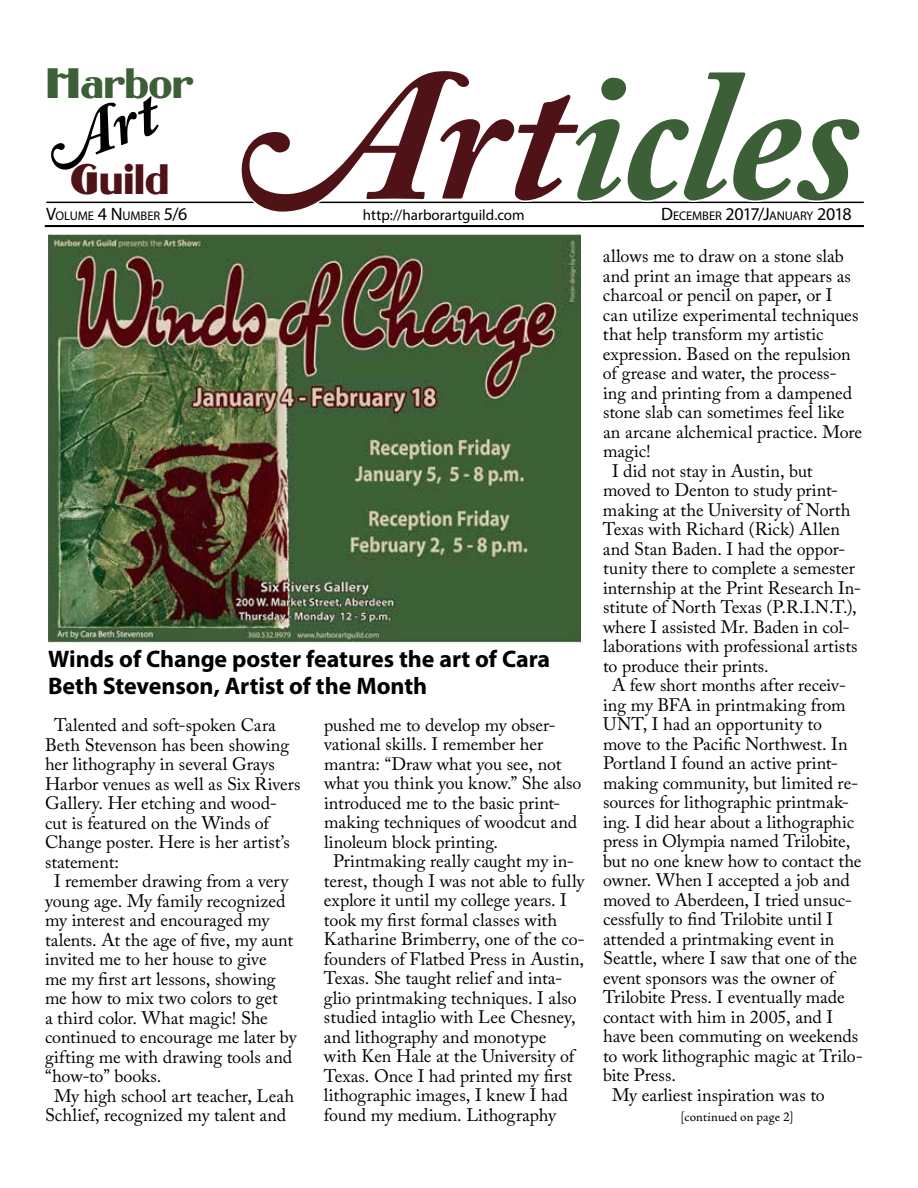
<style>
.page{position:relative;width:918px;height:1188px;background:#fff}
.page>*{position:absolute;margin:0;border:0;box-sizing:border-box;transform-origin:0 0}
.t1{font:italic 700 186px "Adobe Caslon Pro";letter-spacing:-.01em;color:#3c5f38}
.t2{font:39px "Binner Poster";letter-spacing:-.005em;color:#3c5f38}
.t3{font:39px "Binner Poster";color:#4e1217}
.t4{font:700 24px/27px "Myriad Pro";letter-spacing:-.005em;color:#000}
.t5{font:18px "Adobe Caslon Pro";letter-spacing:-.005em;color:#000}
.t6{font:15px "Myriad Pro";color:#000}
.t7{font:13.5px "Adobe Jenson Pro";letter-spacing:.005em;color:#000}
.t8{font:12.6px "Myriad Pro";letter-spacing:-.015em;color:#000}
.s1{color:#4e1217}
.s2{font-size:18px}
</style>
<div class="page">
<hr style="left:45px;top:225px;width:817px;height:1px;background:#000">
<hr style="left:45px;top:226px;width:819px;height:1px;background:#000">
<hr style="left:46px;top:225px;width:818px;height:2px;background:#000">
<hr style="left:46px;top:202px;width:818px;height:1px;background:#000">
<svg style="left:239px;top:201px;width:623px;height:3px"></svg>
<img style="left:48px;top:234px;width:533px;height:408px">
<h2 class="t2" style="left:46px;top:58px;width:149px">Harbor</h2>
<h1 class="t1" style="left:242px;top:26px;width:619px"><span class="s1">Art</span>icles</h1>
<h2 class="t3" style="left:70px;top:154px;width:100px">Guild</h2>
<p class="t8" style="left:46px;top:208px;width:143px"><span class="s2">V</span>OLUME <span class="s2">4 N</span>UMBER <span class="s2">5/6</span></p>
<p class="t6" style="left:363px;top:205px;width:163px">http://harborartguild.com</p>
<p class="t8" style="left:661px;top:208px;width:192px"><span class="s2">D</span>ECEMBER <span class="s2">2017/J</span>AN UARY <span class="s2">2018</span></p>
<h3 class="t4" style="left:48px;top:644px;width:504px">Winds of Change poster features the art of Cara<br>Beth Stevenson, Artist of the Month</h3>
<p class="t5" style="left:54px;top:714px;width:223px">Talented and soft-spoken Cara</p>
<p class="t5" style="left:45px;top:734px;width:246px">Beth Stevenson has been showing</p>
<p class="t5" style="left:45px;top:753px;width:231px">her lithography in several Grays</p>
<p class="t5" style="left:45px;top:773px;width:257px">Harbor venues as well as Six Rivers</p>
<p class="t5" style="left:45px;top:792px;width:234px">Gallery. Her etching and wood-</p>
<p class="t5" style="left:45px;top:812px;width:226px">cut is featured on the Winds of</p>
<p class="t5" style="left:45px;top:831px;width:246px">Change poster. Here is her artist’s</p>
<p class="t5" style="left:45px;top:851px;width:76px">statement:</p>
<p class="t5" style="left:54px;top:870px;width:236px">I remember drawing from a very</p>
<p class="t5" style="left:45px;top:890px;width:242px">young age. My family recognized</p>
<p class="t5" style="left:45px;top:909px;width:226px">my interest and encouraged my</p>
<p class="t5" style="left:45px;top:929px;width:250px">talents. At the age of five, my aunt</p>
<p class="t5" style="left:45px;top:948px;width:223px">invited me to her house to give</p>
<p class="t5" style="left:45px;top:968px;width:232px">me my first art lessons, showing</p>
<p class="t5" style="left:45px;top:987px;width:234px">me how to mix two colors to get</p>
<p class="t5" style="left:45px;top:1007px;width:224px">a third color. What magic! She</p>
<p class="t5" style="left:45px;top:1026px;width:253px">continued to encourage me later by</p>
<p class="t5" style="left:45px;top:1046px;width:249px">gifting me with drawing tools and</p>
<p class="t5" style="left:45px;top:1065px;width:118px">“how-to” books.</p>
<p class="t5" style="left:54px;top:1085px;width:242px">My high school art teacher, Leah</p>
<p class="t5" style="left:45px;top:1104px;width:243px">Schlief, recognized my talent and</p>
<p class="t5" style="left:324px;top:714px;width:233px">pushed me to develop my obser-</p>
<p class="t5" style="left:324px;top:734px;width:221px">vational skills. I remember her</p>
<p class="t5" style="left:324px;top:753px;width:239px">mantra: “Draw what you see, not</p>
<p class="t5" style="left:324px;top:773px;width:259px">what you think you know.” She also</p>
<p class="t5" style="left:324px;top:792px;width:238px">introduced me to the basic print-</p>
<p class="t5" style="left:324px;top:812px;width:255px">making techniques of woodcut and</p>
<p class="t5" style="left:324px;top:831px;width:176px">linoleum block printing.</p>
<p class="t5" style="left:333px;top:851px;width:243px">Printmaking really caught my in-</p>
<p class="t5" style="left:324px;top:870px;width:262px">terest, though I was not able to fully</p>
<p class="t5" style="left:324px;top:890px;width:244px">explore it until my college years. I</p>
<p class="t5" style="left:324px;top:909px;width:235px">took my first formal classes with</p>
<p class="t5" style="left:324px;top:929px;width:262px">Katharine Brimberry, one of the co-</p>
<p class="t5" style="left:324px;top:948px;width:262px">founders of Flatbed Press in Austin,</p>
<p class="t5" style="left:324px;top:968px;width:240px">Texas. She taught relief and inta-</p>
<p class="t5" style="left:324px;top:987px;width:254px">glio printmaking techniques. I also</p>
<p class="t5" style="left:324px;top:1007px;width:253px">studied intaglio with Lee Chesney,</p>
<p class="t5" style="left:324px;top:1026px;width:224px">and lithography and monotype</p>
<p class="t5" style="left:324px;top:1046px;width:252px">with Ken Hale at the University of</p>
<p class="t5" style="left:324px;top:1065px;width:250px">Texas. Once I had printed my first</p>
<p class="t5" style="left:324px;top:1085px;width:245px">lithographic images, I knew I had</p>
<p class="t5" style="left:324px;top:1104px;width:233px">found my medium. Lithography</p>
<p class="t5" style="left:603px;top:246px;width:242px">allows me to draw on a stone slab</p>
<p class="t5" style="left:603px;top:265px;width:249px">and print an image that appears as</p>
<p class="t5" style="left:603px;top:285px;width:231px">charcoal or pencil on paper, or I</p>
<p class="t5" style="left:603px;top:304px;width:257px">can utilize experimental techniques</p>
<p class="t5" style="left:603px;top:324px;width:222px">that help transform my artistic</p>
<p class="t5" style="left:603px;top:343px;width:249px">expression. Based on the repulsion</p>
<p class="t5" style="left:603px;top:363px;width:235px">of grease and water, the process-</p>
<p class="t5" style="left:603px;top:382px;width:251px">ing and printing from a dampened</p>
<p class="t5" style="left:603px;top:401px;width:243px">stone slab can sometimes feel like</p>
<p class="t5" style="left:603px;top:421px;width:261px">an arcane alchemical practice. More</p>
<p class="t5" style="left:603px;top:440px;width:49px">magic!</p>
<p class="t5" style="left:612px;top:460px;width:202px">I did not stay in Austin, but</p>
<p class="t5" style="left:603px;top:479px;width:237px">moved to Denton to study print-</p>
<p class="t5" style="left:603px;top:499px;width:249px">making at the University of North</p>
<p class="t5" style="left:603px;top:518px;width:238px">Texas with Richard (Rick) Allen</p>
<p class="t5" style="left:603px;top:538px;width:244px">and Stan Baden. I had the oppor-</p>
<p class="t5" style="left:603px;top:557px;width:253px">tunity there to complete a semester</p>
<p class="t5" style="left:603px;top:577px;width:260px">internship at the Print Research In-</p>
<p class="t5" style="left:603px;top:596px;width:255px">stitute of North Texas (P.R.I.N.T.),</p>
<p class="t5" style="left:603px;top:616px;width:248px">where I assisted Mr. Baden in col-</p>
<p class="t5" style="left:603px;top:635px;width:256px">laborations with professional artists</p>
<p class="t5" style="left:603px;top:655px;width:167px">to produce their prints.</p>
<p class="t5" style="left:612px;top:674px;width:236px">A few short months after receiv-</p>
<p class="t5" style="left:603px;top:694px;width:244px">ing my BFA in printmaking from</p>
<p class="t5" style="left:603px;top:713px;width:221px">UNT, I had an opportunity to</p>
<p class="t5" style="left:603px;top:733px;width:246px">move to the Pacific Northwest. In</p>
<p class="t5" style="left:603px;top:752px;width:237px">Portland I found an active print-</p>
<p class="t5" style="left:603px;top:772px;width:257px">making community, but limited re-</p>
<p class="t5" style="left:603px;top:791px;width:248px">sources for lithographic printmak-</p>
<p class="t5" style="left:603px;top:811px;width:253px">ing. I did hear about a lithographic</p>
<p class="t5" style="left:603px;top:830px;width:249px">press in Olympia named Trilobite,</p>
<p class="t5" style="left:603px;top:850px;width:260px">but no one knew how to contact the</p>
<p class="t5" style="left:603px;top:869px;width:248px">owner. When I accepted a job and</p>
<p class="t5" style="left:603px;top:889px;width:251px">moved to Aberdeen, I tried unsuc-</p>
<p class="t5" style="left:603px;top:908px;width:232px">cessfully to find Trilobite until I</p>
<p class="t5" style="left:603px;top:928px;width:233px">attended a printmaking event in</p>
<p class="t5" style="left:603px;top:947px;width:256px">Seattle, where I saw that one of the</p>
<p class="t5" style="left:603px;top:967px;width:233px">event sponsors was the owner of</p>
<p class="t5" style="left:603px;top:986px;width:243px">Trilobite Press. I eventually made</p>
<p class="t5" style="left:603px;top:1006px;width:232px">contact with him in 2005, and I</p>
<p class="t5" style="left:603px;top:1025px;width:257px">have been commuting on weekends</p>
<p class="t5" style="left:603px;top:1045px;width:262px">to work lithographic magic at Trilo-</p>
<p class="t5" style="left:603px;top:1064px;width:74px">bite Press.</p>
<p class="t5" style="left:612px;top:1084px;width:214px">My earliest inspiration was to</p>
<p class="t7" style="left:681px;top:1109px;width:115px">[continued on page 2]</p>
</div>
